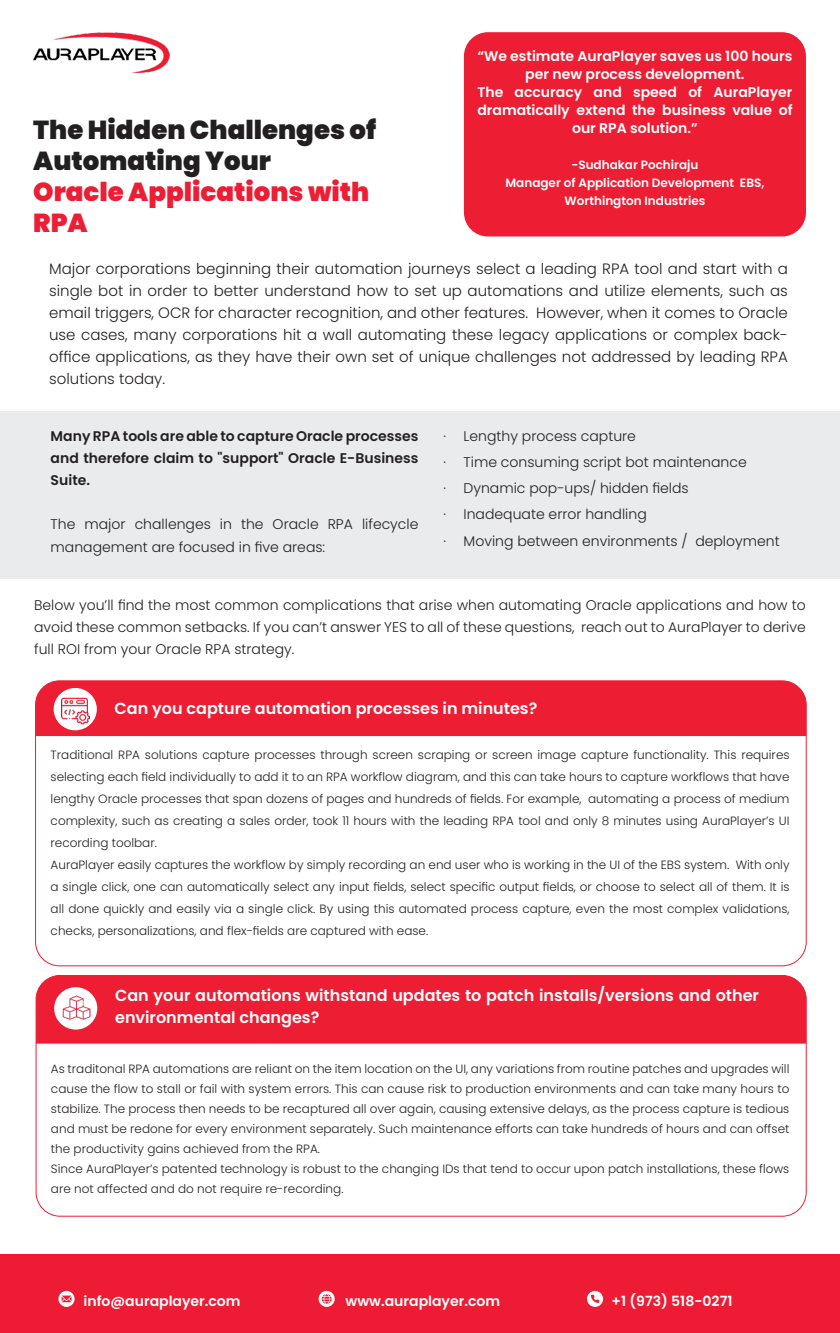
<style>
.page{position:relative;width:840px;height:1333px;background:#fff}
.page>*{position:absolute;margin:0;border:0;box-sizing:border-box;transform-origin:0 0}
.t1{font:900 26px "Poppins";color:#231f20}
.t2{font:900 26px/31.2px "Poppins";color:#ed1e33}
.t3{font:600 16px/22px "Poppins";color:#fff}
.t4{font:300 15px/22px "Poppins";color:#231f20;text-align:justify}
.t5{font:300 14px/22px "Poppins";color:#231f20}
.t6{font:600 14px/18px "Poppins";color:#fff;text-align:center}
.t7{font:600 14px/22px "Poppins";color:#231f20;text-align:justify}
.t8{font:300 12px/22px "Poppins";color:#231f20;text-align:justify}
.t9{font:600 12px "Poppins";color:#fff}
</style>
<div class="page">
<div style="left:463px;top:32px;width:342px;height:204px;background:#ed1e33;border-radius:24px"></div>
<div style="left:0;top:411px;width:839px;height:167px;background:#e9ebec"></div>
<div style="left:36px;top:681px;width:769px;height:55px;background:#ed1e33"></div>
<div style="left:36px;top:975px;width:769px;height:68px;background:#ed1e33"></div>
<div style="left:54px;top:688px;width:43px;height:42px;background:#fff;border-radius:50%"></div>
<div style="left:54px;top:987px;width:43px;height:42px;background:#fff;border-radius:50%"></div>
<img style="left:61px;top:697px;width:28px;height:27px">
<img style="left:63px;top:995px;width:27px;height:25px">
<img style="left:33px;top:32px;width:136px;height:40px">
<div style="left:0;top:1254px;width:839px;height:78px;background:#ed1c34"></div>
<svg style="left:58px;top:1290px;width:17px;height:16px"></svg>
<svg style="left:318px;top:1290px;width:16px;height:16px"></svg>
<svg style="left:587px;top:1290px;width:15px;height:16px"></svg>
<p class="t1" style="left:33px;top:114px;width:344px">The Hidden Challenges of</p>
<p class="t1" style="left:33px;top:146px;width:239px">Automating Your</p>
<p class="t2" style="left:33px;top:176px;width:337px">Oracle Applications with<br>RPA</p>
<p class="t6" style="left:477px;top:47px;width:316px">“We estimate AuraPlayer saves us 100 hours per new process development.</p>
<p class="t6" style="left:477px;top:83px;width:316px">The accuracy and speed of AuraPlayer dramatically extend the business value of our RPA solution.”</p>
<p class="t9" style="left:571px;top:158px;width:128px">-Sudhakar Pochiraju</p>
<p class="t9" style="left:505px;top:176px;width:260px">Manager of Application Development EBS,</p>
<p class="t9" style="left:564px;top:194px;width:142px">Worthington Industries</p>
<p class="t4" style="left:49px;top:258px;width:740px">Major corporations beginning their automation journeys select a leading RPA tool and start with a single bot in order to better understand how to set up automations and utilize elements, such as email triggers, OCR for character recognition, and other features. However, when it comes to Oracle use cases, many corporations hit a wall automating these legacy applications or complex back&shy;office applications, as they have their own set of unique challenges not addressed by leading RPA solutions today.</p>
<p class="t7" style="left:51px;top:425px;width:369px">Many RPA tools are able to capture Oracle processes and therefore claim to "support" Oracle E-Business Suite.</p>
<p class="t5" style="left:51px;top:513px;width:369px">The major challenges in the Oracle RPA lifecycle management are focused in five areas:</p>
<p class="t5" style="left:443px;top:425px;width:194px">· Lengthy process capture</p>
<p class="t5" style="left:443px;top:451px;width:304px">· Time consuming script bot maintenance</p>
<p class="t5" style="left:443px;top:477px;width:246px">· Dynamic pop-ups/ hidden fields</p>
<p class="t5" style="left:443px;top:503px;width:205px">· Inadequate error handling</p>
<p class="t5" style="left:443px;top:529px;width:337px">· Moving between environments / deployment</p>
<p class="t5" style="left:34px;top:594px;width:772px;text-align:justify">Below you’ll find the most common complications that arise when automating Oracle applications and how to avoid these common setbacks. If you can’t answer YES to all of these questions, reach out to AuraPlayer to derive full ROI from your Oracle RPA strategy.</p>
<p class="t3" style="left:115px;top:697px;width:424px">Can you capture automation processes in minutes?</p>
<p class="t8" style="left:51px;top:743px;width:740px">Traditional RPA solutions capture processes through screen scraping or screen image capture functionality. This requires selecting each field individually to add it to an RPA workflow diagram, and this can take hours to capture workflows that have lengthy Oracle processes that span dozens of pages and hundreds of fields. For example, automating a process of medium complexity, such as creating a sales order, took 11 hours with the leading RPA tool and only 8 minutes using AuraPlayer’s UI recording toolbar.</p>
<p class="t8" style="left:51px;top:853px;width:740px">AuraPlayer easily captures the workflow by simply recording an end user who is working in the UI of the EBS system. With only a single click, one can automatically select any input fields, select specific output fields, or choose to select all of them. It is all done quickly and easily via a single click. By using this automated process capture, even the most complex validations, checks, personalizations, and flex-fields are captured with ease.</p>
<p class="t3" style="left:115px;top:984px;width:645px">Can your automations withstand updates to patch installs/versions and other environmental changes?</p>
<p class="t8" style="left:51px;top:1058px;width:739px;line-height:20px">As traditonal RPA automations are reliant on the item location on the UI, any variations from routine patches and upgrades will cause the flow to stall or fail with system errors. This can cause risk to production environments and can take many hours to stabilize. The process then needs to be recaptured all over again, causing extensive delays, as the process capture is tedious and must be redone for every environment separately. Such maintenance efforts can take hundreds of hours and can offset the productivity gains achieved from the RPA.</p>
<p class="t8" style="left:51px;top:1158px;width:739px;line-height:20px">Since AuraPlayer’s patented technology is robust to the changing IDs that tend to occur upon patch installations, these flows are not affected and do not require re-recording.</p>
<p class="t6" style="left:83px;top:1291px;width:158px">info@auraplayer.com</p>
<p class="t6" style="left:345px;top:1291px;width:156px">www.auraplayer.com</p>
<p class="t6" style="left:611px;top:1291px;width:122px">+1 (973) 518-0271</p>
</div>
